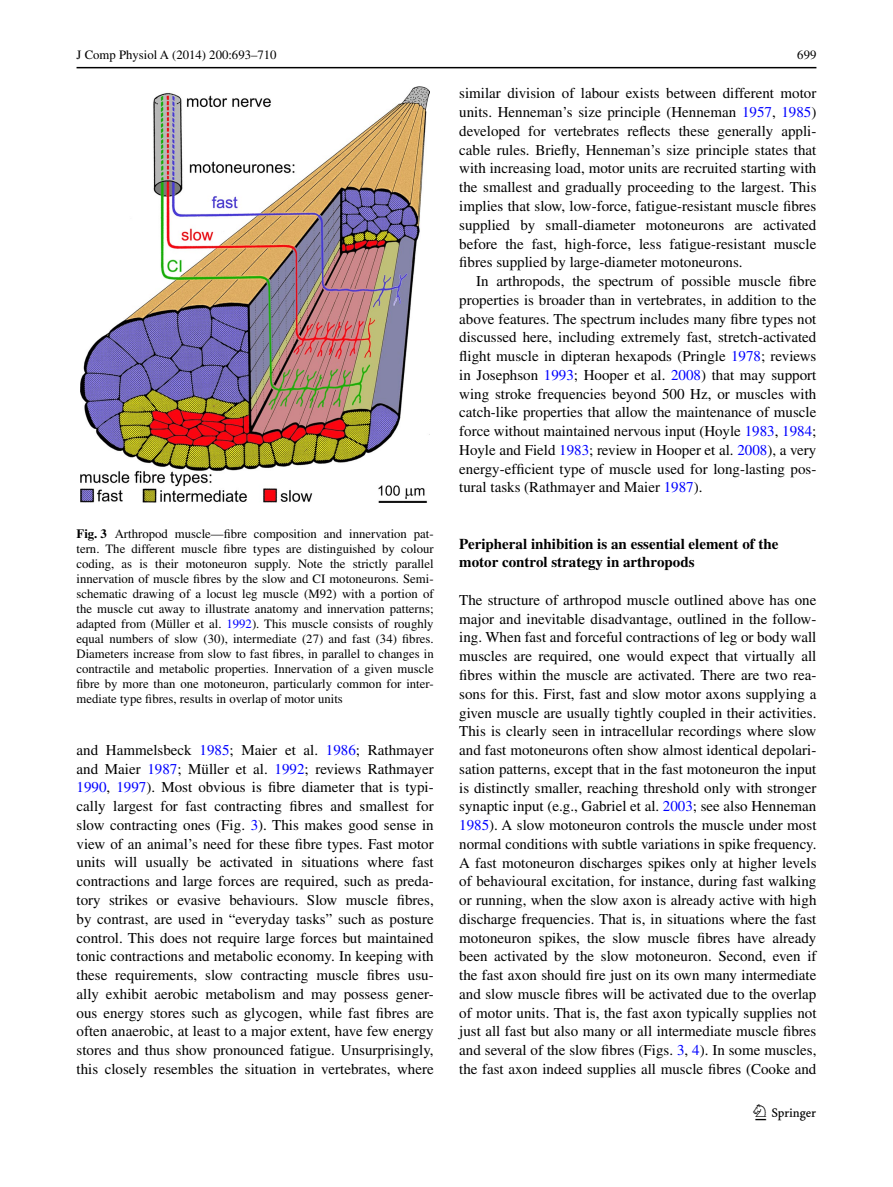
<style>
.page{position:relative;width:893px;height:1187px;background:#fff}
.page>*{position:absolute;margin:0;border:0;box-sizing:border-box;transform-origin:0 0}
.t1{font:22.5px "Springnew";color:#000}
.t2{font:15px/18.8px "Times";color:#000;text-align:justify}
.t3{font:700 15px/18.8px "Times";color:#000}
.t4{font:12.75px/15px "Times";color:#000;text-align:justify}
.s1{font-weight:700}
.s2{color:#00f}
</style>
<div class="page">
<hr style="left:77px;top:67px;width:739px;height:1px;background:#000">
<img style="left:81px;top:87px;width:348px;height:415px">
<p class="t4" style="left:77px;top:48px;width:202px">J Comp Physiol A (2014) 200:693–710</p>
<p class="t4" style="left:797px;top:48px;width:21px">699</p>
<p class="t4" style="left:77px;top:526px;width:359px"><span class="s1">Fig. 3</span> Arthropod muscle—fibre composition and innervation pat&shy;tern. The different muscle fibre types are distinguished by colour coding, as is their motoneuron supply. Note the strictly parallel innervation of muscle fibres by the slow and CI motoneurons. Semi&shy;schematic drawing of a locust leg muscle (M92) with a portion of the muscle cut away to illustrate anatomy and innervation patterns; adapted from (Müller et al. <span class="s2">1992</span>). This muscle consists of roughly equal numbers of slow (30), intermediate (27) and fast (34) fibres.<br>Diameters increase from slow to fast fibres, in parallel to changes in contractile and metabolic properties. Innervation of a given muscle fibre by more than one motoneuron, particularly common for inter&shy;mediate type fibres, results in overlap of motor units</p>
<p class="t2" style="left:77px;top:740px;width:359px">and Hammelsbeck <span class="s2">1985</span>; Maier et al. <span class="s2">1986</span>; Rathmayer and Maier <span class="s2">1987</span>; Müller et al. <span class="s2">1992</span>; reviews Rathmayer <span class="s2">1990</span>, <span class="s2">1997</span>). Most obvious is fibre diameter that is typi&shy;cally largest for fast contracting fibres and smallest for slow contracting ones (Fig. <span class="s2">3</span>). This makes good sense in view of an animal’s need for these fibre types. Fast motor units will usually be activated in situations where fast contractions and large forces are required, such as preda&shy;tory strikes or evasive behaviours. Slow muscle fibres, by contrast, are used in “everyday tasks” such as posture control. This does not require large forces but maintained tonic contractions and metabolic economy. In keeping with these requirements, slow contracting muscle fibres usu&shy;ally exhibit aerobic metabolism and may possess gener&shy;ous energy stores such as glycogen, while fast fibres are often anaerobic, at least to a major extent, have few energy stores and thus show pronounced fatigue. Unsurprisingly, this closely resembles the situation in vertebrates, where</p>
<p class="t2" style="left:459px;top:84px;width:359px">similar division of labour exists between different motor units. Henneman’s size principle (Henneman <span class="s2">1957</span>, <span class="s2">1985</span>) developed for vertebrates reflects these generally appli&shy;cable rules. Briefly, Henneman’s size principle states that with increasing load, motor units are recruited starting with the smallest and gradually proceeding to the largest. This implies that slow, low-force, fatigue-resistant muscle fibres supplied by small-diameter motoneurons are activated before the fast, high-force, less fatigue-resistant muscle fibres supplied by large-diameter motoneurons.</p>
<p class="t2" style="left:459px;top:271px;width:359px;text-indent:17px">In arthropods, the spectrum of possible muscle fibre properties is broader than in vertebrates, in addition to the above features. The spectrum includes many fibre types not discussed here, including extremely fast, stretch-activated flight muscle in dipteran hexapods (Pringle <span class="s2">1978</span>; reviews in Josephson <span class="s2">1993</span>; Hooper et al. <span class="s2">2008</span>) that may support wing stroke frequencies beyond 500 Hz, or muscles with catch-like properties that allow the maintenance of muscle force without maintained nervous input (Hoyle <span class="s2">1983</span>, <span class="s2">1984</span>; Hoyle and Field <span class="s2">1983</span>; review in Hooper et al. <span class="s2">2008</span>), a very energy-efficient type of muscle used for long-lasting pos&shy;tural tasks (Rathmayer and Maier <span class="s2">1987</span>).</p>
<p class="t3" style="left:459px;top:534px;width:321px">Peripheral inhibition is an essential element of the motor control strategy in arthropods</p>
<p class="t2" style="left:459px;top:590px;width:359px">The structure of arthropod muscle outlined above has one major and inevitable disadvantage, outlined in the follow&shy;ing. When fast and forceful contractions of leg or body wall muscles are required, one would expect that virtually all fibres within the muscle are activated. There are two rea&shy;sons for this. First, fast and slow motor axons supplying a given muscle are usually tightly coupled in their activities.<br>This is clearly seen in intracellular recordings where slow and fast motoneurons often show almost identical depolari&shy;sation patterns, except that in the fast motoneuron the input is distinctly smaller, reaching threshold only with stronger synaptic input (e.g., Gabriel et al. <span class="s2">2003</span>; see also Henneman <span class="s2">1985</span>). A slow motoneuron controls the muscle under most normal conditions with subtle variations in spike frequency.<br>A fast motoneuron discharges spikes only at higher levels of behavioural excitation, for instance, during fast walking or running, when the slow axon is already active with high discharge frequencies. That is, in situations where the fast motoneuron spikes, the slow muscle fibres have already been activated by the slow motoneuron. Second, even if the fast axon should fire just on its own many intermediate and slow muscle fibres will be activated due to the overlap of motor units. That is, the fast axon typically supplies not just all fast but also many or all intermediate muscle fibres and several of the slow fibres (Figs. <span class="s2">3</span>, <span class="s2">4</span>). In some muscles, the fast axon indeed supplies all muscle fibres (Cooke and</p>
<h1 class="t1" style="left:755px;top:1104px;width:62px">1 3</h1>
</div>
